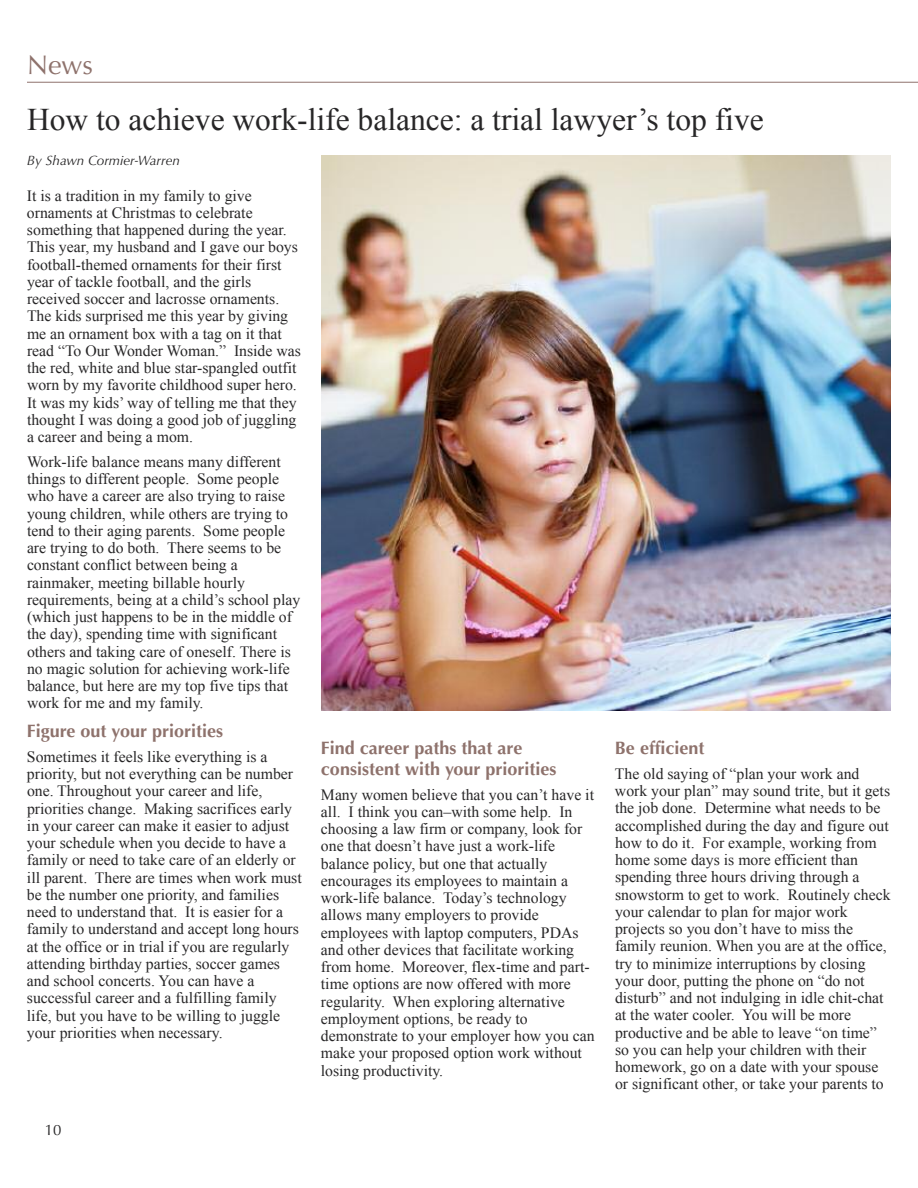
<style>
.page{position:relative;width:918px;height:1188px;background:#fff}
.page>*{position:absolute;margin:0;border:0;box-sizing:border-box;transform-origin:0 0}
.t1{font:31.5px "Times New Roman";color:#272627}
.t2{font:27px "Optima LT";color:#8e726c}
.t3{font:700 18px/21px "Optima LT";color:#8e726c}
.t4{font:15.75px/17.2px "Times New Roman";color:#272627}
.t5{font:15px "Optima LT";color:#272627}
.t6{font:italic 13.5px "Optima LT";color:#272627}
</style>
<div class="page">
<hr style="left:27px;top:82px;width:891px;height:1px;background:#8e726c">
<img style="left:321px;top:155px;width:570px;height:555px">
<h2 class="t2" style="left:27px;top:49px;width:68px">News</h2>
<h1 class="t1" style="left:27px;top:102px;width:738px">How to achieve work-life balance: a trial lawyer’s top five</h1>
<p class="t6" style="left:27px;top:153px;width:154px">By Shawn Cormier-Warren</p>
<p class="t4" style="left:27px;top:187px;width:275px">It is a tradition in my family to give ornaments at Christmas to celebrate something that happened during the year.<br>This year, my husband and I gave our boys football-themed ornaments for their first year of tackle football, and the girls received soccer and lacrosse ornaments.<br>The kids surprised me this year by giving me an ornament box with a tag on it that read “To Our Wonder Woman.” Inside was the red, white and blue star-spangled outfit worn by my favorite childhood super hero.<br>It was my kids’ way of telling me that they thought I was doing a good job of juggling a career and being a mom.</p>
<p class="t4" style="left:27px;top:453px;width:275px">Work-life balance means many different things to different people. Some people who have a career are also trying to raise young children, while others are trying to tend to their aging parents. Some people are trying to do both. There seems to be constant conflict between being a rainmaker, meeting billable hourly requirements, being at a child’s school play (which just happens to be in the middle of the day), spending time with significant others and taking care of oneself. There is no magic solution for achieving work-life balance, but here are my top five tips that work for me and my family.</p>
<p class="t3" style="left:27px;top:721px;width:198px">Figure out your priorities</p>
<p class="t4" style="left:27px;top:748px;width:276px">Sometimes it feels like everything is a priority, but not everything can be number one. Throughout your career and life, priorities change. Making sacrifices early in your career can make it easier to adjust your schedule when you decide to have a family or need to take care of an elderly or ill parent. There are times when work must be the number one priority, and families need to understand that. It is easier for a family to understand and accept long hours at the office or in trial if you are regularly attending birthday parties, soccer games and school concerts. You can have a successful career and a fulfilling family life, but you have to be willing to juggle your priorities when necessary.</p>
<p class="t3" style="left:321px;top:738px;width:237px">Find career paths that are consistent with your priorities</p>
<p class="t4" style="left:321px;top:786px;width:275px">Many women believe that you can’t have it all. I think you can–with some help. In choosing a law firm or company, look for one that doesn’t have just a work-life balance policy, but one that actually encourages its employees to maintain a work-life balance. Today’s technology allows many employers to provide employees with laptop computers, PDAs and other devices that facilitate working from home. Moreover, flex-time and part&shy;time options are now offered with more regularity. When exploring alternative employment options, be ready to demonstrate to your employer how you can make your proposed option work without losing productivity.</p>
<p class="t5" style="left:45px;top:1122px;width:18px">10</p>
<p class="t3" style="left:615px;top:738px;width:91px">Be efficient</p>
<p class="t4" style="left:615px;top:765px;width:277px">The old saying of “plan your work and work your plan” may sound trite, but it gets the job done. Determine what needs to be accomplished during the day and figure out how to do it. For example, working from home some days is more efficient than spending three hours driving through a snowstorm to get to work. Routinely check your calendar to plan for major work projects so you don’t have to miss the family reunion. When you are at the office, try to minimize interruptions by closing your door, putting the phone on “do not disturb” and not indulging in idle chit-chat at the water cooler. You will be more productive and be able to leave “on time” so you can help your children with their homework, go on a date with your spouse or significant other, or take your parents to</p>
</div>
